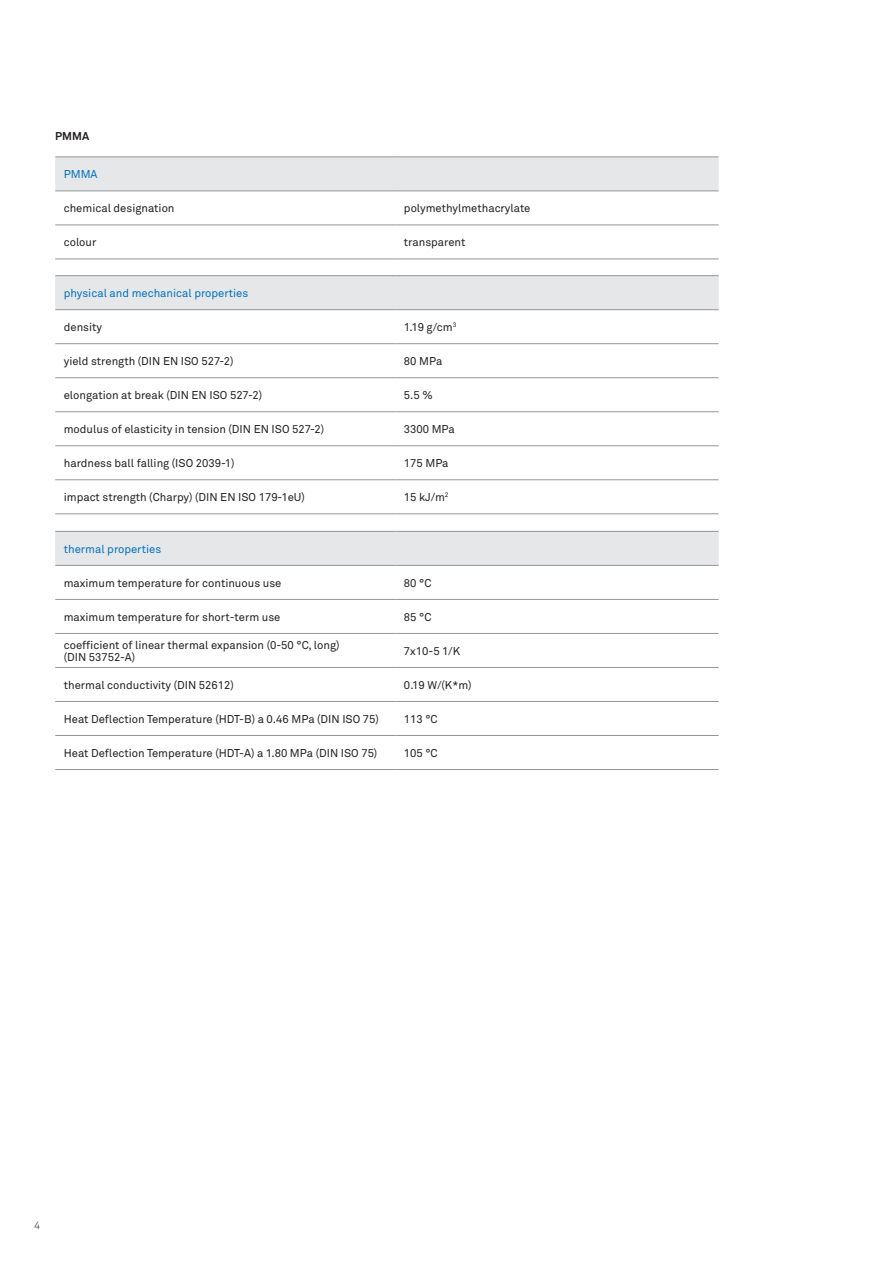
<style>
.page{position:relative;width:893px;height:1263px;background:#fff}
.page>*{position:absolute;margin:0;border:0;box-sizing:border-box;transform-origin:0 0}
.t1{font:11.25px/12px "Akkurat Pro";color:#231f20}
.t2{font:11.25px "Akkurat Pro";color:#0072bc}
.t3{font:700 11.25px "Akkurat Pro";color:#231f20}
.t4{font:10.5px "Akkurat Light Pro";color:#231f20}
</style>
<div class="page">
<div style="left:55px;top:157px;width:664px;height:33px;background:#e6e7e9"></div>
<hr style="left:55px;top:225px;width:340px;height:1px;background:#939598">
<hr style="left:395px;top:225px;width:324px;height:1px;background:#939598">
<hr style="left:55px;top:259px;width:340px;height:1px;background:#939598">
<hr style="left:395px;top:259px;width:324px;height:1px;background:#939598">
<hr style="left:55px;top:156px;width:340px;height:1px;background:#939598">
<hr style="left:395px;top:156px;width:324px;height:1px;background:#939598">
<hr style="left:395px;top:190px;width:324px;height:1px;background:#939598">
<hr style="left:55px;top:190px;width:340px;height:1px;background:#939598">
<div style="left:55px;top:276px;width:664px;height:33px;background:#e6e7e9"></div>
<hr style="left:55px;top:343px;width:340px;height:1px;background:#939598">
<hr style="left:395px;top:343px;width:324px;height:1px;background:#939598">
<hr style="left:55px;top:377px;width:340px;height:1px;background:#939598">
<hr style="left:395px;top:377px;width:324px;height:1px;background:#939598">
<hr style="left:55px;top:411px;width:340px;height:1px;background:#939598">
<hr style="left:395px;top:411px;width:324px;height:1px;background:#939598">
<hr style="left:55px;top:445px;width:340px;height:1px;background:#939598">
<hr style="left:395px;top:445px;width:324px;height:1px;background:#939598">
<hr style="left:55px;top:479px;width:340px;height:1px;background:#939598">
<hr style="left:395px;top:479px;width:324px;height:1px;background:#939598">
<hr style="left:55px;top:513px;width:340px;height:1px;background:#939598">
<hr style="left:395px;top:513px;width:324px;height:1px;background:#939598">
<hr style="left:55px;top:275px;width:340px;height:1px;background:#939598">
<hr style="left:395px;top:275px;width:324px;height:1px;background:#939598">
<hr style="left:395px;top:309px;width:324px;height:1px;background:#939598">
<hr style="left:55px;top:309px;width:340px;height:1px;background:#939598">
<div style="left:55px;top:532px;width:664px;height:33px;background:#e6e7e9"></div>
<hr style="left:55px;top:599px;width:340px;height:1px;background:#939598">
<hr style="left:395px;top:599px;width:324px;height:1px;background:#939598">
<hr style="left:55px;top:633px;width:340px;height:1px;background:#939598">
<hr style="left:395px;top:633px;width:324px;height:1px;background:#939598">
<hr style="left:55px;top:667px;width:340px;height:1px;background:#939598">
<hr style="left:395px;top:667px;width:324px;height:1px;background:#939598">
<hr style="left:55px;top:701px;width:340px;height:1px;background:#939598">
<hr style="left:395px;top:701px;width:324px;height:1px;background:#939598">
<hr style="left:55px;top:735px;width:340px;height:1px;background:#939598">
<hr style="left:395px;top:735px;width:324px;height:1px;background:#939598">
<hr style="left:55px;top:769px;width:340px;height:1px;background:#939598">
<hr style="left:395px;top:769px;width:324px;height:1px;background:#939598">
<hr style="left:55px;top:531px;width:340px;height:1px;background:#939598">
<hr style="left:395px;top:531px;width:324px;height:1px;background:#939598">
<hr style="left:395px;top:565px;width:324px;height:1px;background:#939598">
<hr style="left:55px;top:565px;width:340px;height:1px;background:#939598">
<p class="t3" style="left:55px;top:129px;width:35px">PMMA</p>
<p class="t2" style="left:64px;top:168px;width:35px">PMMA</p>
<p class="t1" style="left:64px;top:203px;width:112px">chemical designation</p>
<p class="t1" style="left:404px;top:203px;width:128px">polymethylmethacrylate</p>
<p class="t1" style="left:64px;top:237px;width:34px">colour</p>
<p class="t1" style="left:404px;top:237px;width:63px">transparent</p>
<p class="t2" style="left:64px;top:287px;width:186px">physical and mechanical properties</p>
<p class="t1" style="left:64px;top:321px;width:40px">density</p>
<p class="t1" style="left:404px;top:321px;width:54px">1.19 g/cm<sup>3</sup></p>
<p class="t1" style="left:64px;top:355px;width:171px">yield strength (DIN EN ISO 527-2)</p>
<p class="t1" style="left:404px;top:355px;width:40px">80 MPa</p>
<p class="t1" style="left:64px;top:389px;width:200px">elongation at break (DIN EN ISO 527-2)</p>
<p class="t1" style="left:404px;top:389px;width:30px">5.5 %</p>
<p class="t1" style="left:64px;top:424px;width:262px">modulus of elasticity in tension (DIN EN ISO 527-2)</p>
<p class="t1" style="left:404px;top:424px;width:52px">3300 MPa</p>
<p class="t1" style="left:64px;top:458px;width:172px">hardness ball falling (ISO 2039-1)</p>
<p class="t1" style="left:404px;top:458px;width:46px">175 MPa</p>
<p class="t1" style="left:64px;top:492px;width:243px">impact strength (Charpy) (DIN EN ISO 179-1eU)</p>
<p class="t1" style="left:404px;top:492px;width:46px">15 kJ/m<sup>2</sup></p>
<p class="t2" style="left:64px;top:542px;width:99px">thermal properties</p>
<p class="t1" style="left:64px;top:577px;width:219px">maximum temperature for continuous use</p>
<p class="t1" style="left:404px;top:577px;width:29px">80 °C</p>
<p class="t1" style="left:64px;top:611px;width:218px">maximum temperature for short-term use</p>
<p class="t1" style="left:404px;top:611px;width:29px">85 °C</p>
<p class="t1" style="left:64px;top:639px;width:277px">coefficient of linear thermal expansion (0-50 °C, long) (DIN 53752-A)</p>
<p class="t1" style="left:404px;top:645px;width:58px">7x10-5 1/K</p>
<p class="t1" style="left:64px;top:679px;width:172px">thermal conductivity (DIN 52612)</p>
<p class="t1" style="left:404px;top:679px;width:69px">0.19 W/(K*m)</p>
<p class="t1" style="left:64px;top:713px;width:317px">Heat Deflection Temperature (HDT-B) a 0.46 MPa (DIN ISO 75)</p>
<p class="t1" style="left:404px;top:713px;width:35px">113 °C</p>
<p class="t1" style="left:64px;top:747px;width:315px">Heat Deflection Temperature (HDT-A) a 1.80 MPa (DIN ISO 75)</p>
<p class="t1" style="left:404px;top:747px;width:35px">105 °C</p>
<p class="t4" style="left:34px;top:1219px;width:7px">4</p>
</div>
